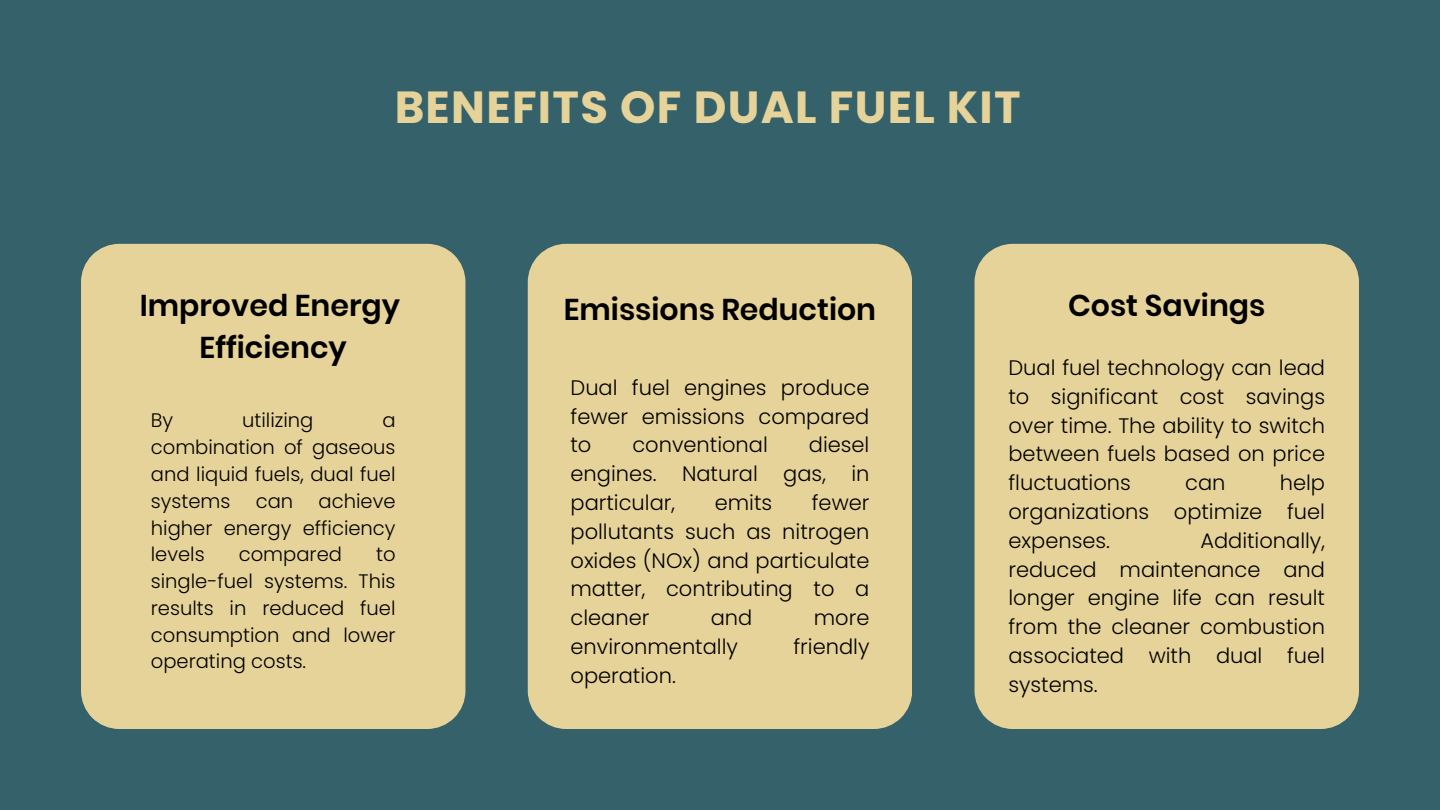
<style>
.page{position:relative;width:1440px;height:810px;background:#35616a}
.page>*{position:absolute;margin:0;border:0;box-sizing:border-box;transform-origin:0 0}
.t1{font:700 45px "Poppins";letter-spacing:.03em;color:#e6d399}
.t2{font:600 30px/42px "Poppins";color:#000;text-align:center}
.t3{font:300 21px/28.8px "Poppins";color:#000;text-align:justify}
.t4{font:300 19.5px/26.8px "Poppins";color:#000;text-align:justify}
</style>
<div class="page">
<div style="left:81px;top:244px;width:384px;height:485px;background:#e6d399"></div>
<div style="left:528px;top:244px;width:384px;height:485px;background:#e6d399"></div>
<div style="left:975px;top:244px;width:384px;height:485px;background:#e6d399"></div>
<h1 class="t1" style="left:395px;top:76px;width:628px">BENEFITS OF DUAL FUEL KIT</h1>
<h2 class="t2" style="left:140px;top:285px;width:262px">Improved Energy<br>Efficiency</h2>
<p class="t2" style="left:564px;top:288px;width:314px">Emissions Reduction</p>
<h2 class="t2" style="left:1068px;top:285px;width:199px">Cost Savings</h2>
<p class="t3" style="left:1008px;top:353px;width:318px">Dual fuel technology can lead to significant cost savings over time. The ability to switch between fuels based on price fluctuations</p>
<h2 class="t3" style="left:571px;top:373px;width:300px">Dual fuel engines produce fewer emissions compared to</h2>
<p class="t4" style="left:151px;top:407px;width:24px">By</p>
<p class="t4" style="left:242px;top:407px;width:73px">utilizing</p>
<p class="t4" style="left:151px;top:407px;width:246px;text-indent:232px">a combination of gaseous and liquid fuels, dual fuel systems</p>
<h2 class="t3" style="left:571px;top:431px;width:300px;text-indent:238px">diesel engines. Natural gas, in particular,</h2>
<h2 class="t3" style="left:632px;top:431px;width:137px">conventional</h2>
<p class="t3" style="left:1008px;top:468px;width:318px;text-indent:271px">help organizations optimize fuel expenses.</p>
<p class="t3" style="left:1185px;top:468px;width:42px">can</p>
<p class="t4" style="left:151px;top:488px;width:246px;text-indent:168px">achieve higher energy efficiency levels</p>
<h2 class="t3" style="left:571px;top:488px;width:300px;text-indent:241px">fewer pollutants such as nitrogen oxides (NOx) and particulate matter, contributing to a cleaner</h2>
<h2 class="t3" style="left:715px;top:488px;width:59px">emits</h2>
<p class="t4" style="left:256px;top:488px;width:39px">can</p>
<p class="t3" style="left:1008px;top:526px;width:318px;text-indent:192px">Additionally, reduced maintenance and longer engine life can result from the cleaner combustion associated with dual fuel systems.</p>
<p class="t4" style="left:239px;top:541px;width:105px">compared</p>
<p class="t4" style="left:151px;top:541px;width:246px;text-indent:225px">to single-fuel systems. This results in reduced fuel consumption and lower operating costs.</p>
<h2 class="t3" style="left:711px;top:603px;width:43px">and</h2>
<h2 class="t3" style="left:814px;top:603px;width:57px">more</h2>
<h2 class="t3" style="left:571px;top:632px;width:169px">environmentally</h2>
<h2 class="t3" style="left:793px;top:632px;width:77px">friendly</h2>
<h2 class="t3" style="left:571px;top:661px;width:107px">operation.</h2>
</div>
